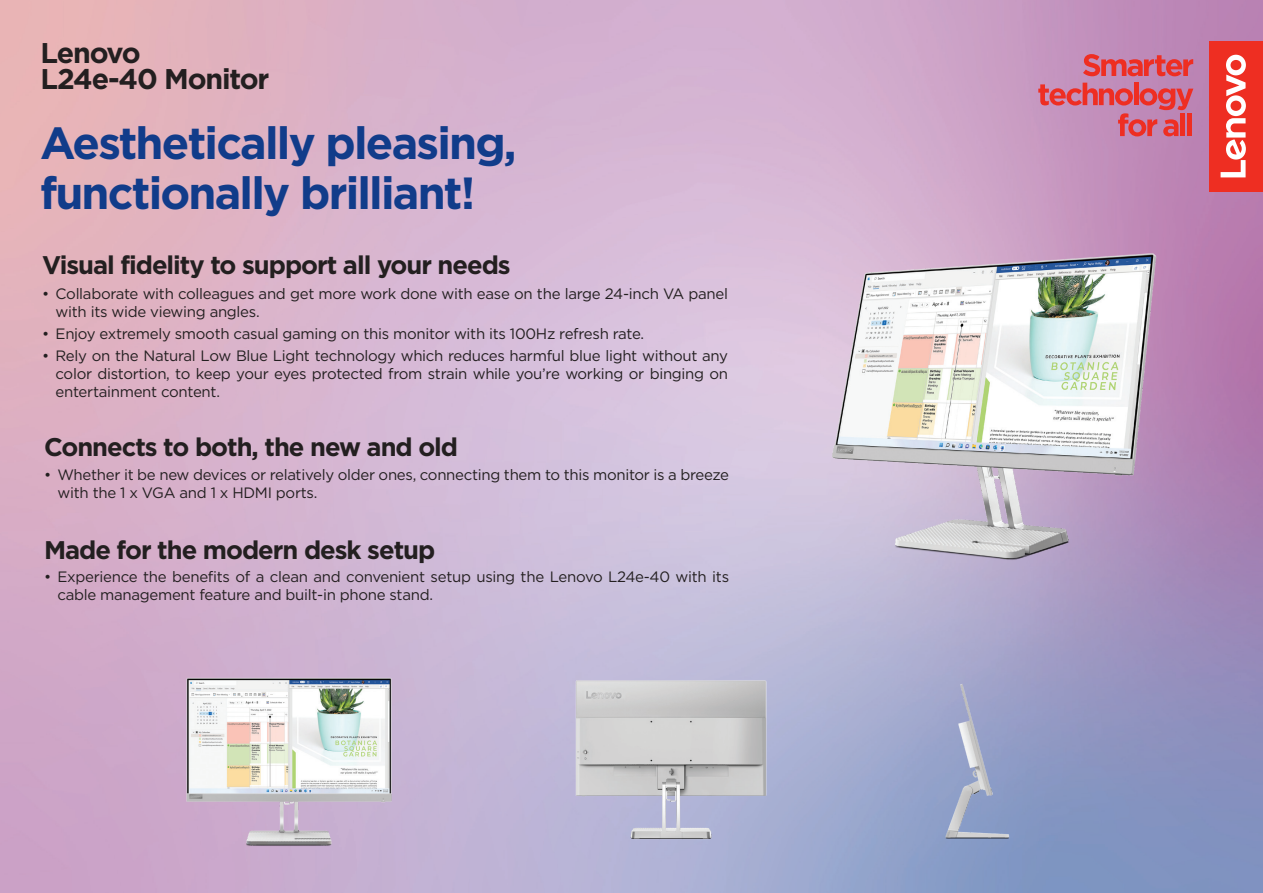
<style>
.page{position:relative;width:1263px;height:893px;background:#fff}
.page>*{position:absolute;margin:0;border:0;box-sizing:border-box;transform-origin:0 0}
.t1{font:700 45px/49.5px "Gotham";letter-spacing:-.04em;color:#113c8a}
.t2{font:700 28.5px/25.5px "Gotham";letter-spacing:-.04em;color:#231f20}
.t3{font:700 25.5px "Gotham";letter-spacing:-.04em;color:#231f20}
.t4{font:15px/18px "Gotham";letter-spacing:-.02em;color:#231f20}
</style>
<div class="page">
<img style="left:0;top:0;width:1263px;height:893px">
<svg style="left:1083px;top:54px;width:110px;height:22px;background:#d55d6f"></svg>
<svg style="left:1038px;top:83px;width:155px;height:53px;background:#cd728e"></svg>
<div style="left:1180px;top:114px;width:5px;height:22px;background:#ee2e22"></div>
<div style="left:1187px;top:114px;width:5px;height:22px;background:#ee2e22"></div>
<div style="left:1209px;top:41px;width:50px;height:150px;background:#ee2e22"></div>
<svg style="left:1220px;top:55px;width:26px;height:122px"></svg>
<div style="left:1256px;top:41px;width:7px;height:150px;background:#ee2e22"></div>
<img style="left:559px;top:671px;width:224px;height:177px">
<img style="left:176px;top:675px;width:225px;height:173px">
<img style="left:910px;top:681px;width:135px;height:160px">
<img style="left:803px;top:249px;width:396px;height:316px">
<h2 class="t2" style="left:40px;top:40px;width:230px">Lenovo<br>L24e-40 Monitor</h2>
<h1 class="t1" style="left:40px;top:118px;width:478px">Aesthetically pleasing, functionally brilliant!</h1>
<h3 class="t3" style="left:42px;top:248px;width:470px">Visual fidelity to support all your needs</h3>
<p class="t4" style="left:56px;top:284px;width:674px;text-indent:-14px">• Collaborate with colleagues and get more work done with ease on the large 24-inch VA panel with its wide viewing angles.</p>
<p class="t4" style="left:42px;top:324px;width:603px">• Enjoy extremely smooth casual gaming on this monitor with its 100Hz refresh rate.</p>
<p class="t4" style="left:56px;top:346px;width:674px;text-align:justify;text-indent:-14px">• Rely on the Natural Low Blue Light technology which reduces harmful blue light without any color distortion, to keep your eyes protected from strain while you’re working or binging on entertainment content.</p>
<h3 class="t3" style="left:44px;top:430px;width:416px">Connects to both, the new and old</h3>
<p class="t4" style="left:57px;top:465px;width:673px;text-indent:-14px">• Whether it be new devices or relatively older ones, connecting them to this monitor is a breeze with the 1 x VGA and 1 x HDMI ports.</p>
<h3 class="t3" style="left:44px;top:533px;width:393px">Made for the modern desk setup</h3>
<p class="t4" style="left:57px;top:567px;width:673px;text-indent:-14px">• Experience the benefits of a clean and convenient setup using the Lenovo L24e-40 with its cable management feature and built-in phone stand.</p>
</div>
